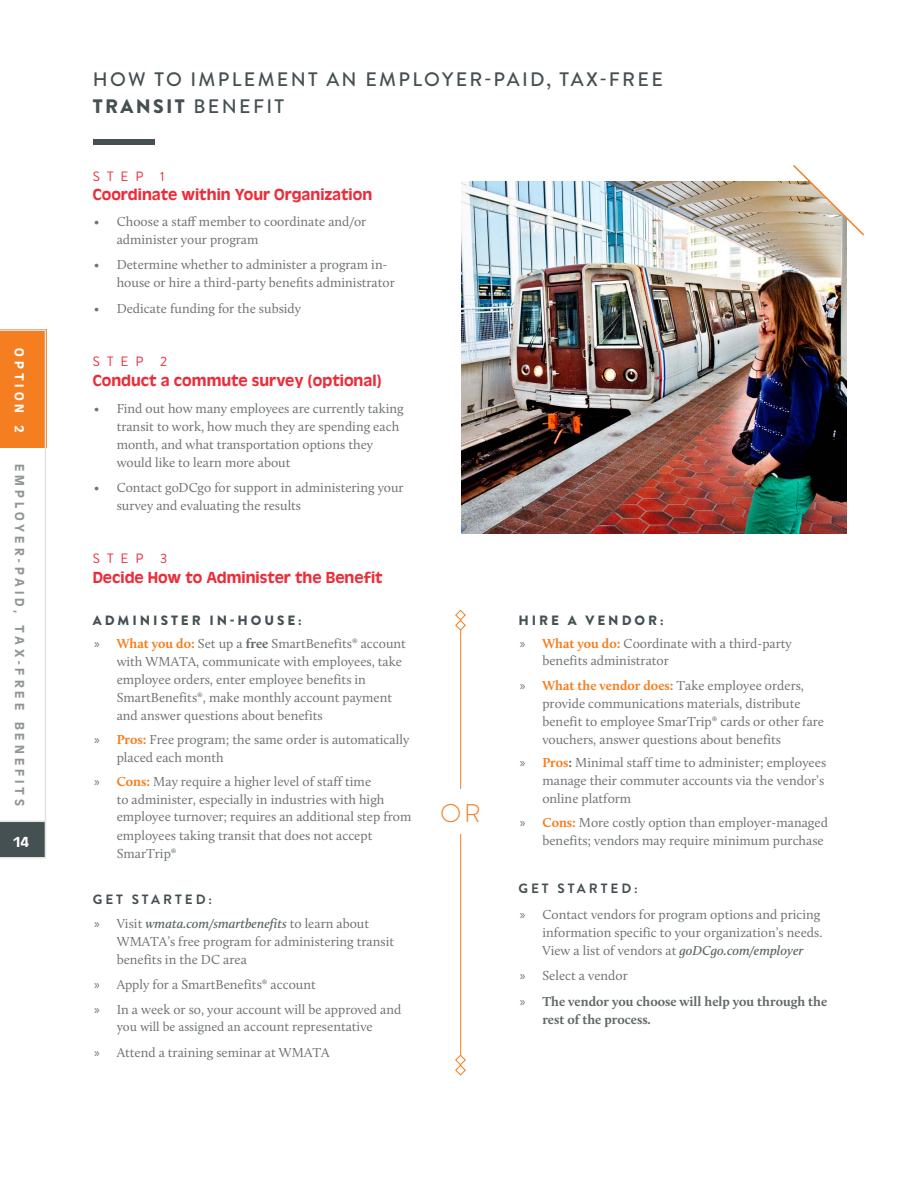
<style>
.page{position:relative;width:918px;height:1188px;background:#fff}
.page>*{position:absolute;margin:0;border:0;box-sizing:border-box;transform-origin:0 0}
.t1{font:300 25.5px "Brandon Grotesque";color:#f57e20}
.t2{font:500 19.5px/27px "Brandon Grotesque";letter-spacing:.12em;color:#455052}
.t3{font:500 16.5px "Antigone";color:#eb2d3b}
.t4{font:500 15px "Antigone";color:#fff}
.t5{font:13.5px/18px "Calluna";color:#707476}
.t6{font:700 13.5px/25.5px "Calluna";color:#616768}
.t7{font:900 13.5px "Brandon Grotesque";letter-spacing:.22em;color:#455052}
.t8{font:500 13.5px "Antigone";letter-spacing:.3em;color:#909694}
.t9{font:700 13.5px "Brandon Grotesque";letter-spacing:.22em;color:#455052}
.t10{font:13.5px "Brandon Grotesque";letter-spacing:.52em;color:#eb2d3b}
.t11{font:500 13.5px "Antigone";letter-spacing:.3em;color:#fff}
.s1{font-weight:900}
.s2{font-family:"Myriad Pro"}
.s3{font-weight:700;color:#f57e20}
.s4{font-weight:700;color:#616768}
.s5{font-weight:600;font-style:italic;color:#616768}
.s6{font-family:"Minion Pro"}
.s7{font-family:"Myriad Pro";font-weight:400;color:#707476}
.s8{font-weight:400;color:#707476}
</style>
<div class="page">
<svg style="left:0;top:329px;width:46px;height:530px"></svg>
<hr style="left:0;top:821px;width:45px;height:1px;background:#e2e2e2">
<div style="left:93px;top:139px;width:61px;height:5px;background:#455052"></div>
<img style="left:462px;top:182px;width:385px;height:351px">
<svg style="left:791px;top:165px;width:73px;height:72px"></svg>
<hr style="left:460px;top:613px;width:1px;height:459px;background:#f57e20">
<div style="left:442px;top:789px;width:37px;height:44px;background:#fff"></div>
<svg style="left:455px;top:1054px;width:11px;height:22px"></svg>
<svg style="left:455px;top:609px;width:11px;height:22px"></svg>
<p class="t11" style="left:29px;top:348px;width:86px;rotate:90deg">OPTION 2</p>
<p class="t8" style="left:29px;top:464px;width:343px;rotate:90deg">EMPLOYER-PAID, TAX-FREE BENEFITS</p>
<p class="t4" style="left:13px;top:831px;width:18px">14</p>
<h2 class="t2" style="left:93px;top:66px;width:572px">HOW TO IMPLEMENT AN EMPLOYER-PAID, TAX-FREE<br><span class="s1">TRANSIT</span> BENEFIT</h2>
<p class="t10" style="left:93px;top:167px;width:73px">STEP 1</p>
<p class="t3" style="left:93px;top:183px;width:281px">Coordinate within Your Organization</p>
<p class="t5" style="left:117px;top:212px;width:251px;text-indent:-23px">• Choose a staff member to coordinate and/or administer your program</p>
<p class="t5" style="left:117px;top:256px;width:280px;text-indent:-23px">• Determine whether to administer a program in&shy;house or hire a third-party benefits administrator</p>
<p class="t5" style="left:94px;top:299px;width:208px">• Dedicate funding for the subsidy</p>
<p class="t10" style="left:93px;top:352px;width:76px">STEP 2</p>
<p class="t3" style="left:93px;top:369px;width:290px">Conduct a commute survey (optional)</p>
<p class="t5" style="left:117px;top:399px;width:289px;text-indent:-23px">• Find out how many employees are currently taking transit to work, how much they are spending each month, and what transportation options they would like to learn more about</p>
<p class="t5" style="left:117px;top:478px;width:288px;text-indent:-23px">• Contact goDCgo for support in administering your survey and evaluating the results</p>
<p class="t10" style="left:93px;top:549px;width:76px">STEP 3</p>
<p class="t3" style="left:93px;top:566px;width:292px">Decide How to Administer the Benefit</p>
<p class="t7" style="left:93px;top:610px;width:210px">ADMINISTER IN-HOUSE:</p>
<p class="t5" style="left:117px;top:635px;width:291px;text-indent:-23px"><span class="s2">»</span> <span class="s3">What you do:</span> Set up a <span class="s4">free</span> SmartBenefits® account with WMATA, communicate with employees, take employee orders, enter employee benefits in SmartBenefits®, make monthly account payment and answer questions about benefits</p>
<p class="t5" style="left:117px;top:730px;width:294px;text-indent:-23px"><span class="s2">»</span> <span class="s3">Pros:</span> Free program; the same order is automatically placed each month</p>
<p class="t5" style="left:117px;top:772px;width:296px;text-indent:-23px"><span class="s2">»</span> <span class="s3">Cons:</span> May require a higher level of staff time<br>to administer, especially in industries with high employee turnover; requires an additional step from employees taking transit that does not accept SmarTrip®</p>
<p class="t9" style="left:93px;top:890px;width:121px">GET STARTED:</p>
<p class="t5" style="left:117px;top:914px;width:279px;text-indent:-23px"><span class="s2">»</span> Visit <span class="s5">wmata.com/smartbenefits</span> to learn about<br>WMATA’s free program for administering transit benefits in the DC area</p>
<p class="t5" style="left:94px;top:973px;width:309px;line-height:24.3px"><span class="s2">»</span> Apply for a SmartBenefits® account<br><span class="s2">»</span> In a week or so, your account will be approved and</p>
<p class="t5" style="left:94px;top:1014px;width:280px;line-height:25.7px;text-indent:22px"><span class="s6">you will be assigned an</span> account representative <span class="s2">»</span> Attend a training seminar at WMATA</p>
<h1 class="t1" style="left:440px;top:796px;width:42px">OR</h1>
<p class="t7" style="left:519px;top:610px;width:147px">HIRE A VENDOR:</p>
<p class="t5" style="left:542px;top:634px;width:251px;text-indent:-23px"><span class="s2">»</span> <span class="s3">What you do:</span> Coordinate with a third-party benefits administrator</p>
<p class="t5" style="left:542px;top:676px;width:283px;text-indent:-23px"><span class="s2">»</span> <span class="s3">What the vendor does:</span> Take employee orders, provide communications materials, distribute benefit to employee SmarTrip® cards or other fare vouchers, answer questions about benefits</p>
<p class="t5" style="left:542px;top:753px;width:285px;text-indent:-23px"><span class="s2">»</span> <span class="s3">Pros</span><span class="s4">:</span> Minimal staff time to administer; employees manage their commuter accounts via the vendor’s online platform</p>
<p class="t5" style="left:542px;top:813px;width:287px;text-indent:-23px"><span class="s2">»</span> <span class="s3">Cons:</span> More costly option than employer-managed benefits; vendors may require minimum purchase</p>
<p class="t9" style="left:519px;top:879px;width:121px">GET STARTED:</p>
<p class="t5" style="left:542px;top:905px;width:282px;text-indent:-23px"><span class="s2">»</span> Contact vendors for program options and pricing information specific to your organization’s needs.<br>View a list of vendors at <span class="s5">goDCgo.com/employer</span></p>
<p class="t6" style="left:520px;top:963px;width:309px"><span class="s7">»</span> <span class="s8">Select a vendor<br></span><span class="s7">»</span> The vendor you choose will help you through the</p>
<p class="t6" style="left:542px;top:1006px;width:110px">rest of the process.</p>
</div>
